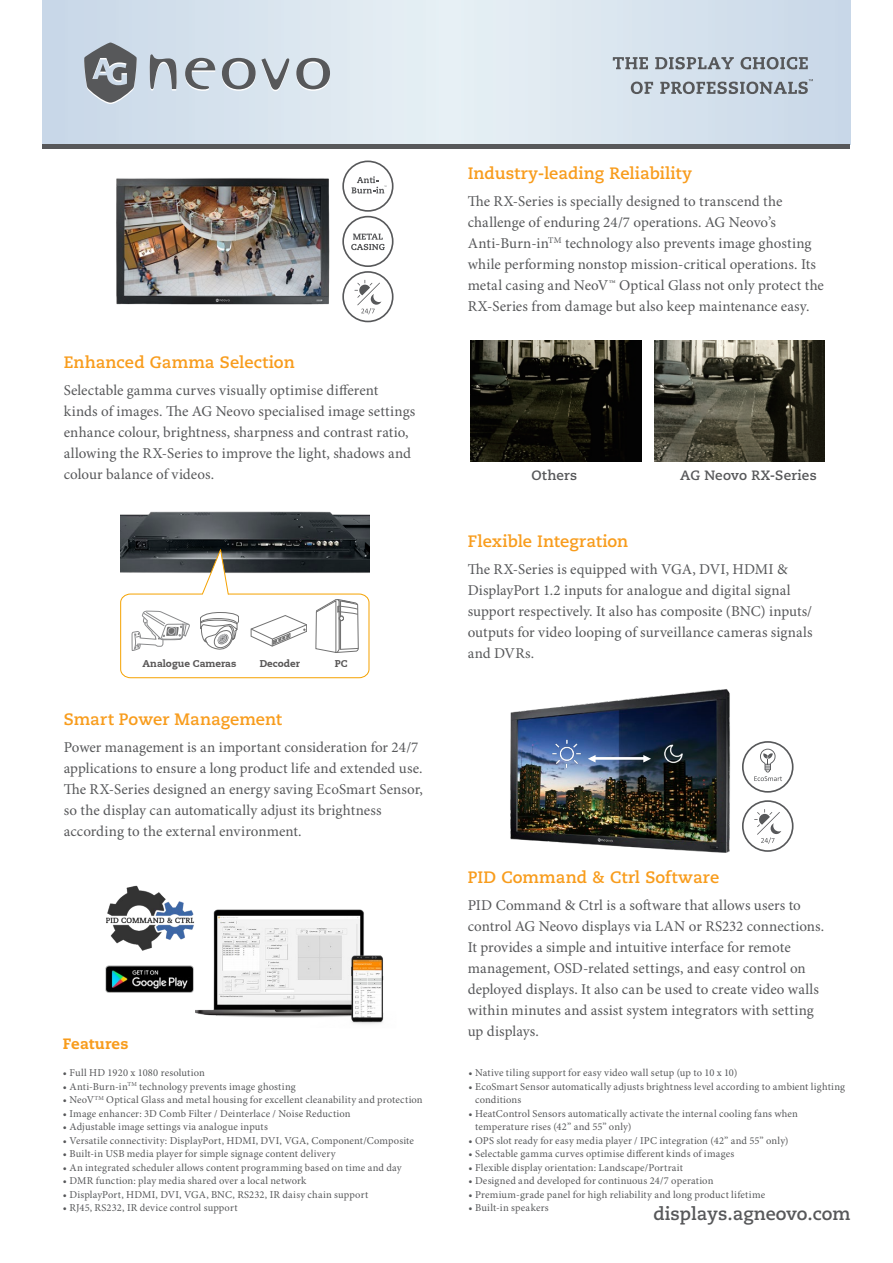
<style>
.page{position:relative;width:893px;height:1263px;background:#fff}
.page>*{position:absolute;margin:0;border:0;box-sizing:border-box;transform-origin:0 0}
.t1{font:700 18px "Caecilia LT Std";color:#57585a}
.t2{font:700 16.5px "Caecilia LT Std";letter-spacing:.005em;color:#f89c1c}
.t3{font:15px/21px "Minion Pro";letter-spacing:.005em;color:#57585a}
.t4{font:800 15px "Caecilia LT Std";letter-spacing:.015em;color:#f89c1c}
.t5{font:700 13.5px "Caecilia LT Std";letter-spacing:.015em;color:#57585a}
.t6{font:10.5px "Minion Pro";letter-spacing:.015em;color:#57585a}
.t7{font:800 9.9px "Caecilia LT";color:#595757}
</style>
<div class="page">
<svg style="left:43px;top:0;width:807px;height:145px;background:#d7e2ed"></svg>
<hr style="left:43px;top:145px;width:807px;height:4px;background:#57585a">
<svg style="left:83px;top:43px;width:247px;height:61px;background:#b5bec6"></svg>
<svg style="left:613px;top:57px;width:35px;height:12px"></svg>
<svg style="left:655px;top:57px;width:79px;height:12px"></svg>
<svg style="left:740px;top:57px;width:68px;height:12px"></svg>
<svg style="left:631px;top:82px;width:22px;height:12px"></svg>
<svg style="left:660px;top:79px;width:153px;height:15px;background:#a2abb4"></svg>
<img style="left:120px;top:511px;width:249px;height:36px">
<svg style="left:120px;top:547px;width:250px;height:131px"></svg>
<img style="left:471px;top:341px;width:170px;height:120px">
<img style="left:116px;top:178px;width:227px;height:127px">
<div style="left:342px;top:161px;width:52px;height:51px;border:2px solid #57585a;border-radius:50%"></div>
<svg style="left:351px;top:176px;width:35px;height:18px"></svg>
<div style="left:342px;top:271px;width:52px;height:51px;border:2px solid #57585a;border-radius:50%"></div>
<svg style="left:354px;top:280px;width:27px;height:34px"></svg>
<div style="left:342px;top:216px;width:52px;height:51px;border:2px solid #57585a;border-radius:50%"></div>
<svg style="left:351px;top:234px;width:34px;height:16px"></svg>
<img style="left:654px;top:341px;width:171px;height:120px">
<img style="left:510px;top:689px;width:220px;height:164px">
<img style="left:644px;top:723px;width:59px;height:60px">
<img style="left:536px;top:723px;width:60px;height:60px">
<svg style="left:643px;top:755px;width:8px;height:7px"></svg>
<hr style="left:591px;top:757px;width:54px;height:3px;background:#fff">
<svg style="left:588px;top:755px;width:8px;height:7px"></svg>
<div style="left:742px;top:800px;width:51px;height:52px;border:2px solid #57585a;border-radius:50%"></div>
<svg style="left:754px;top:809px;width:27px;height:35px"></svg>
<div style="left:742px;top:741px;width:51px;height:52px;border:2px solid #57585a;border-radius:50%"></div>
<svg style="left:754px;top:748px;width:28px;height:33px"></svg>
<img style="left:106px;top:885px;width:278px;height:139px">
<img style="left:105px;top:960px;width:95px;height:39px">
<p class="t2" style="left:64px;top:353px;width:232px">Enhanced Gamma Selection</p>
<p class="t3" style="left:64px;top:380px;width:353px">Selectable gamma curves visually optimise different kinds of images. The AG Neovo specialised image settings enhance colour, brightness, sharpness and contrast ratio, allowing the RX-Series to improve the light, shadows and colour balance of videos.</p>
<p class="t7" style="left:143px;top:658px;width:95px">Analogue Cameras</p>
<p class="t7" style="left:260px;top:658px;width:42px">Decoder</p>
<p class="t7" style="left:335px;top:658px;width:14px">PC</p>
<p class="t2" style="left:64px;top:710px;width:220px">Smart Power Management</p>
<p class="t3" style="left:64px;top:738px;width:356px">Power management is an important consideration for 24/7</p>
<p class="t3" style="left:64px;top:759px;width:360px">applications to ensure a long product life and extended use.</p>
<p class="t3" style="left:64px;top:780px;width:361px">The RX-Series designed an energy saving EcoSmart Sensor, so the display can automatically adjust its brightness according to the external environment.</p>
<p class="t4" style="left:63px;top:1035px;width:67px">Features</p>
<p class="t6" style="left:63px;top:1067px;width:143px">• Full HD 1920 x 1080 resolution</p>
<p class="t6" style="left:63px;top:1080px;width:234px">• Anti-Burn-in<sup>TM</sup> technology prevents image ghosting</p>
<p class="t6" style="left:63px;top:1094px;width:361px">• NeoV<sup>TM</sup> Optical Glass and metal housing for excellent cleanability and protection</p>
<p class="t6" style="left:63px;top:1107px;width:289px">• Image enhancer: 3D Comb Filter / Deinterlace / Noise Reduction</p>
<p class="t6" style="left:63px;top:1121px;width:206px">• Adjustable image settings via analogue inputs</p>
<p class="t6" style="left:63px;top:1134px;width:353px">• Versatile connectivity: DisplayPort, HDMI, DVI, VGA, Component/Composite</p>
<p class="t6" style="left:63px;top:1148px;width:274px">• Built-in USB media player for simple signage content delivery</p>
<p class="t6" style="left:63px;top:1161px;width:340px">• An integrated scheduler allows content programming based on time and day</p>
<p class="t6" style="left:63px;top:1175px;width:245px">• DMR function: play media shared over a local network</p>
<p class="t6" style="left:63px;top:1188px;width:307px">• DisplayPort, HDMI, DVI, VGA, BNC, RS232, IR daisy chain support</p>
<p class="t6" style="left:63px;top:1202px;width:176px">• RJ45, RS232, IR device control support</p>
<p class="t2" style="left:468px;top:164px;width:226px">Industry-leading Reliability</p>
<p class="t3" style="left:468px;top:191px;width:316px">The RX-Series is specially designed to transcend the challenge of enduring 24/7 operations. AG Neovo’s</p>
<p class="t3" style="left:468px;top:233px;width:358px">Anti-Burn-in<sup>TM</sup> technology also prevents image ghosting while performing nonstop mission-critical operations. Its metal casing and NeoV™ Optical Glass not only protect the RX-Series from damage but also keep maintenance easy.</p>
<p class="t5" style="left:531px;top:467px;width:47px">Others</p>
<p class="t5" style="left:680px;top:467px;width:138px">AG Neovo RX-Series</p>
<p class="t2" style="left:468px;top:531px;width:162px">Flexible Integration</p>
<p class="t3" style="left:468px;top:559px;width:346px">The RX-Series is equipped with VGA, DVI, HDMI &amp; DisplayPort 1.2 inputs for analogue and digital signal support respectively. It also has composite (BNC) inputs/ outputs for video looping of surveillance cameras signals and DVRs.</p>
<p class="t2" style="left:468px;top:867px;width:253px">PID Command &amp; Ctrl Software</p>
<p class="t3" style="left:468px;top:895px;width:358px">PID Command &amp; Ctrl is a software that allows users to control AG Neovo displays via LAN or RS232 connections.</p>
<p class="t3" style="left:468px;top:937px;width:353px">It provides a simple and intuitive interface for remote management, OSD-related settings, and easy control on deployed displays. It also can be used to create video walls within minutes and assist system integrators with setting up displays.</p>
<p class="t6" style="left:469px;top:1067px;width:270px">• Native tiling support for easy video wall setup (up to 10 x 10)</p>
<p class="t6" style="left:469px;top:1080px;width:378px">• EcoSmart Sensor automatically adjusts brightness level according to ambient lighting</p>
<p class="t6" style="left:475px;top:1094px;width:48px">conditions</p>
<p class="t6" style="left:469px;top:1107px;width:331px">• HeatControl Sensors automatically activate the internal cooling fans when</p>
<p class="t6" style="left:475px;top:1121px;width:158px">temperature rises (42” and 55” only)</p>
<p class="t6" style="left:469px;top:1134px;width:321px">• OPS slot ready for easy media player / IPC integration (42” and 55” only)</p>
<p class="t6" style="left:469px;top:1148px;width:267px">• Selectable gamma curves optimise different kinds of images</p>
<p class="t6" style="left:469px;top:1161px;width:216px">• Flexible display orientation: Landscape/Portrait</p>
<p class="t6" style="left:469px;top:1175px;width:246px">• Designed and developed for continuous 24/7 operation</p>
<p class="t6" style="left:469px;top:1188px;width:298px">• Premium-grade panel for high reliability and long product lifetime</p>
<p class="t6" style="left:469px;top:1202px;width:82px">• Built-in speakers</p>
<p class="t1" style="left:653px;top:1203px;width:199px">displays.agneovo.com</p>
</div>
